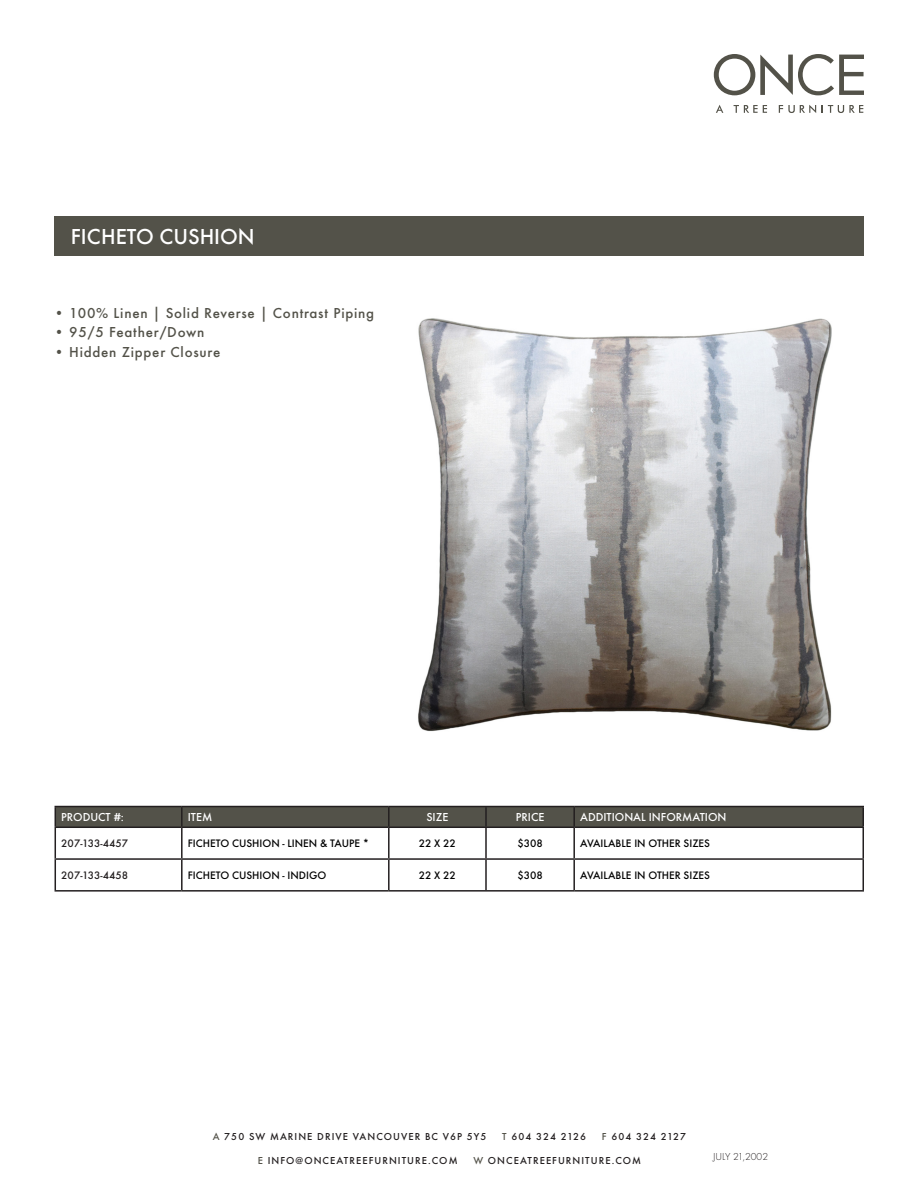
<style>
.page{position:relative;width:918px;height:1188px;background:#fff}
.page>*{position:absolute;margin:0;border:0;box-sizing:border-box;transform-origin:0 0}
.t1{font:500 22.5px "Futura EFCEOP";color:#fff}
.t2{font:500 15px "Futura EFCEOP";letter-spacing:.05em;color:#535249}
.t3{font:500 12px "Futura EFCEOP";color:#fff}
.t4{font:500 11.25px "Futura EFCEOP";color:#000}
.t5{font:500 11.25px "Futura EFCEOP";color:#231f20}
.t6{font:500 10.5px "Futura EFCEOP";letter-spacing:.1em;color:#231f20}
.t7{font:300 10.5px "Futura EFCEOP";color:#231f20}
.s1{color:#535249}
</style>
<div class="page">
<svg style="left:716px;top:105px;width:7px;height:8px"></svg>
<svg style="left:734px;top:105px;width:33px;height:8px"></svg>
<svg style="left:779px;top:105px;width:37px;height:8px"></svg>
<svg style="left:822px;top:105px;width:41px;height:8px"></svg>
<svg style="left:714px;top:54px;width:150px;height:41px"></svg>
<img style="left:418px;top:318px;width:414px;height:413px">
<div style="left:54px;top:216px;width:810px;height:40px;background:#535249"></div>
<hr style="left:55px;top:806px;width:127px;height:1px;background:#231f20">
<svg style="left:55px;top:807px;width:807px;height:20px;background:#514f47"></svg>
<hr style="left:182px;top:806px;width:207px;height:1px;background:#231f20">
<hr style="left:181px;top:807px;width:2px;height:20px;background:#231f20">
<hr style="left:389px;top:806px;width:97px;height:1px;background:#231f20">
<hr style="left:388px;top:807px;width:2px;height:20px;background:#231f20">
<hr style="left:486px;top:806px;width:88px;height:1px;background:#231f20">
<hr style="left:485px;top:807px;width:2px;height:20px;background:#231f20">
<hr style="left:574px;top:806px;width:290px;height:1px;background:#231f20">
<hr style="left:573px;top:807px;width:2px;height:20px;background:#231f20">
<hr style="left:862px;top:807px;width:2px;height:20px;background:#231f20">
<hr style="left:55px;top:827px;width:127px;height:1px;background:#231f20">
<hr style="left:55px;top:828px;width:1px;height:30px;background:#231f20">
<hr style="left:182px;top:827px;width:207px;height:1px;background:#231f20">
<hr style="left:181px;top:828px;width:2px;height:30px;background:#231f20">
<hr style="left:389px;top:827px;width:97px;height:1px;background:#231f20">
<hr style="left:388px;top:828px;width:2px;height:30px;background:#231f20">
<hr style="left:486px;top:827px;width:88px;height:1px;background:#231f20">
<hr style="left:485px;top:828px;width:2px;height:30px;background:#231f20">
<hr style="left:574px;top:827px;width:290px;height:1px;background:#231f20">
<hr style="left:573px;top:828px;width:2px;height:30px;background:#231f20">
<hr style="left:862px;top:828px;width:2px;height:30px;background:#231f20">
<hr style="left:55px;top:858px;width:127px;height:2px;background:#231f20">
<hr style="left:55px;top:860px;width:1px;height:30px;background:#231f20">
<hr style="left:182px;top:858px;width:207px;height:2px;background:#231f20">
<hr style="left:181px;top:860px;width:2px;height:30px;background:#231f20">
<hr style="left:389px;top:858px;width:97px;height:2px;background:#231f20">
<hr style="left:388px;top:860px;width:2px;height:30px;background:#231f20">
<hr style="left:486px;top:858px;width:88px;height:2px;background:#231f20">
<hr style="left:485px;top:860px;width:2px;height:30px;background:#231f20">
<hr style="left:574px;top:858px;width:290px;height:2px;background:#231f20">
<hr style="left:573px;top:860px;width:2px;height:30px;background:#231f20">
<hr style="left:862px;top:860px;width:2px;height:30px;background:#231f20">
<hr style="left:55px;top:890px;width:127px;height:2px;background:#231f20">
<hr style="left:182px;top:890px;width:207px;height:2px;background:#231f20">
<hr style="left:389px;top:890px;width:97px;height:2px;background:#231f20">
<hr style="left:486px;top:890px;width:88px;height:2px;background:#231f20">
<hr style="left:574px;top:890px;width:290px;height:2px;background:#231f20">
<p class="t1" style="left:71px;top:223px;width:185px">FICHETO CUSHION</p>
<p class="t2" style="left:54px;top:303px;width:322px">• 100% Linen | Solid Reverse | Contrast Piping</p>
<p class="t2" style="left:54px;top:323px;width:152px">• 95/5 Feather/Down</p>
<p class="t2" style="left:54px;top:342px;width:168px">• Hidden Zipper Closure</p>
<p class="t3" style="left:61px;top:810px;width:64px">PRODUCT #:</p>
<p class="t3" style="left:188px;top:810px;width:26px">ITEM</p>
<p class="t3" style="left:426px;top:810px;width:23px">SIZE</p>
<p class="t3" style="left:516px;top:810px;width:30px">PRICE</p>
<p class="t3" style="left:580px;top:810px;width:148px">ADDITIONAL INFORMATION</p>
<p class="t5" style="left:61px;top:836px;width:69px">207-133-4457</p>
<p class="t4" style="left:188px;top:836px;width:183px">FICHETO CUSHION - LINEN &amp; TAUPE *</p>
<p class="t4" style="left:419px;top:836px;width:39px">22 X 22</p>
<p class="t4" style="left:517px;top:836px;width:27px">$308</p>
<p class="t4" style="left:580px;top:836px;width:131px">AVAILABLE IN OTHER SIZES</p>
<p class="t5" style="left:61px;top:868px;width:69px">207-133-4458</p>
<p class="t4" style="left:188px;top:868px;width:140px">FICHETO CUSHION - INDIGO</p>
<p class="t4" style="left:419px;top:868px;width:39px">22 X 22</p>
<p class="t4" style="left:517px;top:868px;width:27px">$308</p>
<p class="t4" style="left:580px;top:868px;width:131px">AVAILABLE IN OTHER SIZES</p>
<p class="t6" style="left:213px;top:1130px;width:275px"><span class="s1">A</span> 750 SW MARINE DRIVE VANCOUVER BC V6P 5Y5</p>
<p class="t6" style="left:502px;top:1130px;width:86px"><span class="s1">T</span> 604 324 2126</p>
<p class="t6" style="left:602px;top:1130px;width:86px"><span class="s1">F</span> 604 324 2127</p>
<p class="t6" style="left:258px;top:1154px;width:201px"><span class="s1">E</span> INFO@ONCEATREEFURNITURE.COM</p>
<p class="t6" style="left:473px;top:1154px;width:169px"><span class="s1">W</span> ONCEATREEFURNITURE.COM</p>
<p class="t7" style="left:713px;top:1150px;width:57px">JULY 21,2002</p>
</div>
